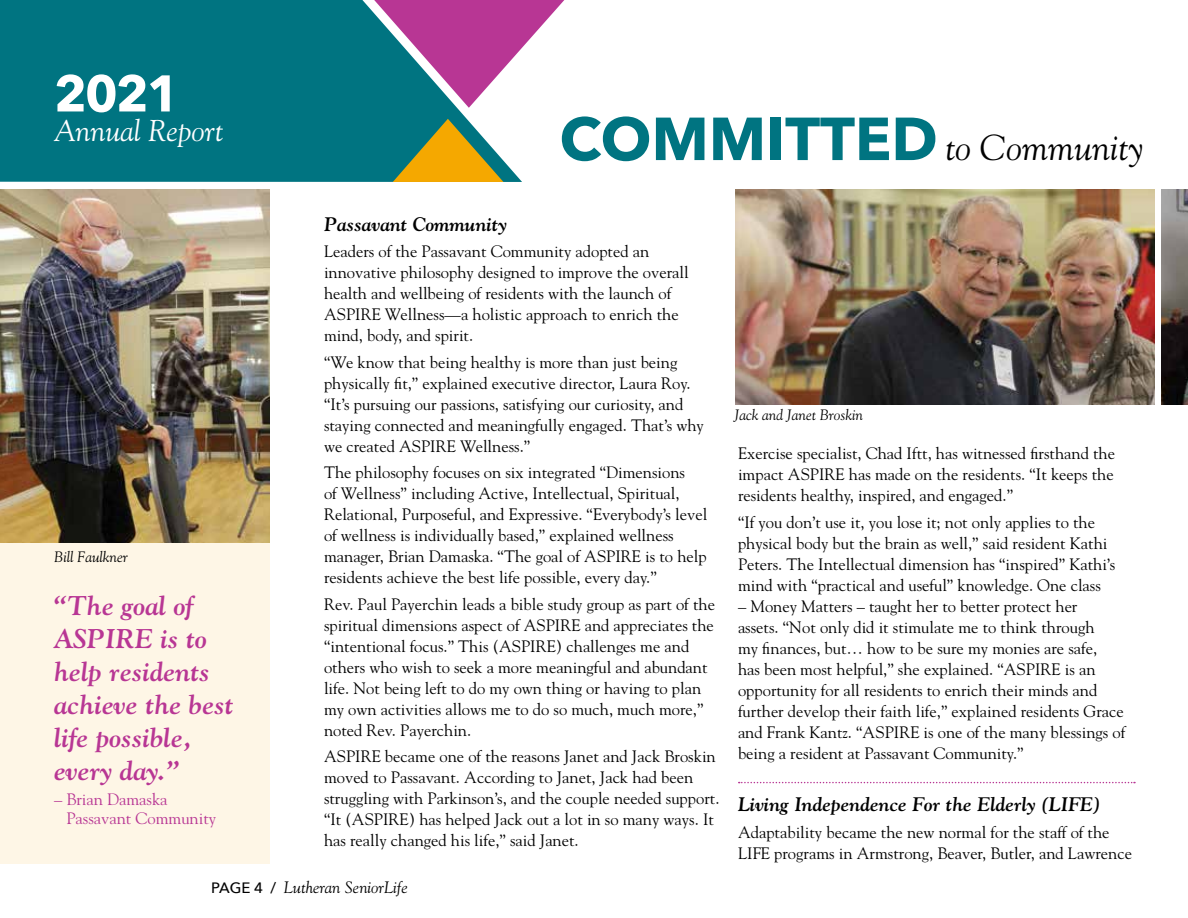
<style>
.page{position:relative;width:1188px;height:918px;background:#fff}
.page>*{position:absolute;margin:0;border:0;box-sizing:border-box;transform-origin:0 0}
.t1{font:700 51px "Avenir Next";color:#fff}
.t2{font:italic 36px "Goudy";color:#000}
.t3{font:italic 30px "Goudy";color:#fff}
.t4{font:27px/33px "Goudy Bold Italic Os F";color:#b83694}
.t5{font:19.5px "Goudy Bold Italic Os F";color:#000}
.t6{font:16.5px/21px "Goudy";color:#000}
.t7{font:16.5px/19.5px "Goudy";color:#b83694}
.t8{font:italic 16.5px "Goudy";color:#000}
.t9{font:italic 15px "Goudy";color:#000}
.s1{font-family:"Avenir Next";font-weight:700;font-style:normal;font-size:60px;color:#007481}
.s2{font-family:"Avenir Next";font-weight:500;font-style:normal;font-size:15px}
</style>
<div class="page">
<svg style="left:522px;top:0;width:43px;height:48px"></svg>
<svg style="left:0;top:0;width:522px;height:182px;background:#207489"></svg>
<svg style="left:393px;top:119px;width:110px;height:63px;background:#969d4d"></svg>
<img style="left:0;top:189px;width:270px;height:354px">
<img style="left:735px;top:189px;width:419px;height:216px">
<div style="left:0;top:543px;width:270px;height:321px;background:#fef6e6"></div>
<svg style="left:739px;top:782px;width:396px;height:1px"></svg>
<img style="left:1161px;top:189px;width:27px;height:216px">
<h1 class="t1" style="left:54px;top:49px;width:127px">2021</h1>
<h3 class="t3" style="left:54px;top:113px;width:171px">Annual Report</h3>
<p class="t9" style="left:54px;top:547px;width:75px">Bill Faulkner</p>
<h3 class="t4" style="left:54px;top:588px;width:181px">“The goal of<br>ASPIRE is to help residents achieve the best life possible, every day.”</h3>
<p class="t7" style="left:66px;top:789px;width:151px;text-indent:-12px">– Brian Damaska<br>Passavant Community</p>
<h2 class="t2" style="left:559px;top:126px;width:586px"><span class="s1">COMMITTED</span> to Community</h2>
<p class="t5" style="left:324px;top:212px;width:185px">Passavant Community</p>
<p class="t6" style="left:324px;top:241px;width:366px">Leaders of the Passavant Community adopted an innovative philosophy designed to improve the overall health and wellbeing of residents with the launch of ASPIRE Wellness—a holistic approach to enrich the mind, body, and spirit.</p>
<p class="t6" style="left:324px;top:351px;width:381px">“We know that being healthy is more than just being physically fit,” explained executive director, Laura Roy. “It’s pursuing our passions, satisfying our curiosity, and staying connected and meaningfully engaged. That’s why we created ASPIRE Wellness.”</p>
<p class="t6" style="left:324px;top:462px;width:385px">The philosophy focuses on six integrated “Dimensions<br>of Wellness” including Active, Intellectual, Spiritual, Relational, Purposeful, and Expressive. “Everybody’s level of wellness is individually based,” explained wellness manager, Brian Damaska. “The goal of ASPIRE is to help residents achieve the best life possible, every day.”</p>
<p class="t6" style="left:324px;top:593px;width:393px">Rev. Paul Payerchin leads a bible study group as part of the spiritual dimensions aspect of ASPIRE and appreciates the “intentional focus.” This (ASPIRE) challenges me and others who wish to seek a more meaningful and abundant life. Not being left to do my own thing or having to plan my own activities allows me to do so much, much more,” noted Rev. Payerchin.</p>
<p class="t6" style="left:324px;top:745px;width:397px">ASPIRE became one of the reasons Janet and Jack Broskin moved to Passavant. According to Janet, Jack had been struggling with Parkinson’s, and the couple needed support. “It (ASPIRE) has helped Jack out a lot in so many ways. It has really changed his life,” said Janet.</p>
<p class="t9" style="left:734px;top:406px;width:130px">Jack and Janet Broskin</p>
<p class="t6" style="left:738px;top:442px;width:379px;text-align:justify">Exercise specialist, Chad Iftt, has witnessed firsthand the impact ASPIRE has made on the residents. “It keeps the residents healthy, inspired, and engaged.”</p>
<p class="t6" style="left:738px;top:511px;width:379px">“If you don’t use it, you lose it; not only applies to the physical body but the brain as well,” said resident Kathi Peters. The Intellectual dimension has “inspired” Kathi’s mind with “practical and useful” knowledge. One class</p>
<p class="t6" style="left:738px;top:595px;width:389px">– Money Matters – taught her to better protect her<br>assets. “Not only did it stimulate me to think through<br>my finances, but… how to be sure my monies are safe,<br>has been most helpful,” she explained. “ASPIRE is an opportunity for all residents to enrich their minds and further develop their faith life,” explained residents Grace and Frank Kantz. “ASPIRE is one of the many blessings of being a resident at Passavant Community.”</p>
<p class="t5" style="left:738px;top:792px;width:364px">Living Independence For the Elderly (LIFE)</p>
<p class="t6" style="left:738px;top:821px;width:396px">Adaptability became the new normal for the staff of the<br>LIFE programs in Armstrong, Beaver, Butler, and Lawrence</p>
<p class="t8" style="left:211px;top:877px;width:198px"><span class="s2">PAGE 4 /</span> Lutheran SeniorLife</p>
</div>
